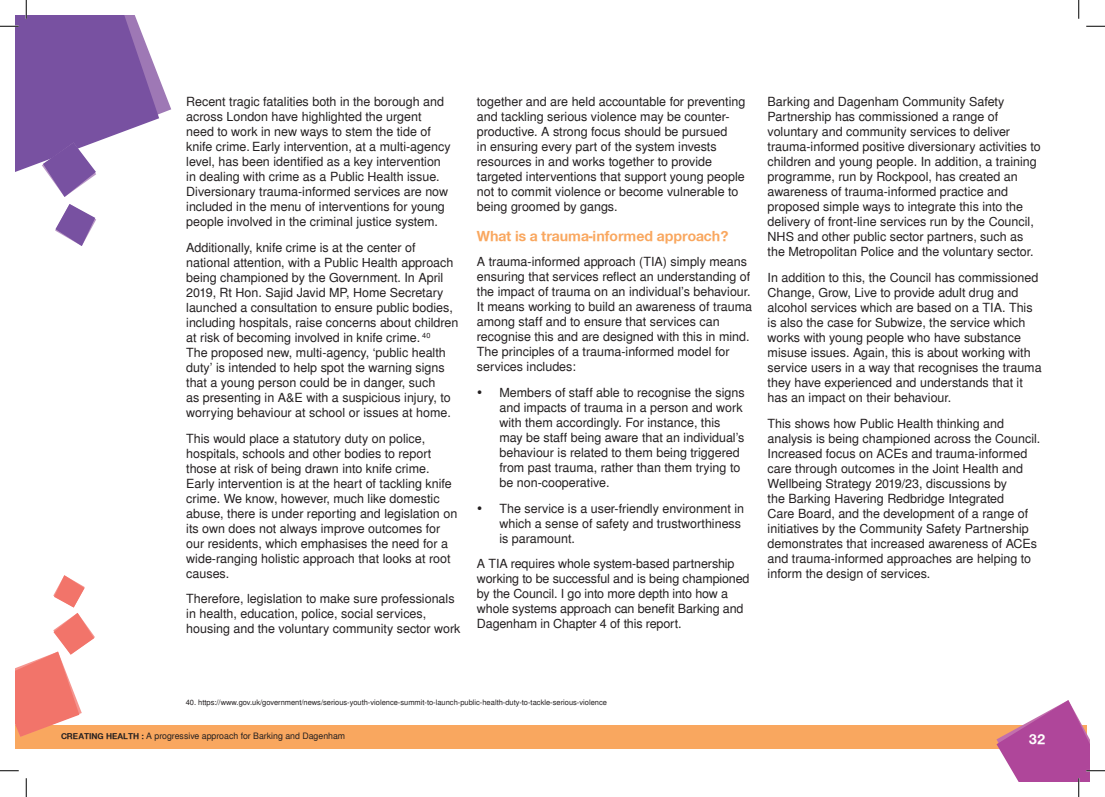
<style>
.page{position:relative;width:1105px;height:797px;background:#fff}
.page>*{position:absolute;margin:0;border:0;box-sizing:border-box;transform-origin:0 0}
.t1{font:15px "Nimbus Sans Novus T Bold";color:#f9a75f}
.t2{font:15px "Nimbus Sans Novus T Bold";color:#fff}
.t3{font:12.5px/15px "Nimbus San L";color:#231f20}
.t4{font:8.75px "Nimbus San L";color:#231f20}
.t5{font:7.5px "Nimbus San L";color:#231f20}
.s1{font-family:"Nimbus Sans Novus T Bold"}
</style>
<div class="page">
<div style="left:16px;top:725px;width:1071px;height:23px;background:#f9a75f"></div>
<svg style="left:16px;top:613px;width:79px;height:123px"></svg>
<svg style="left:53px;top:575px;width:32px;height:32px"></svg>
<svg style="left:1086px;top:25px;width:19px;height:2px"></svg>
<svg style="left:0;top:770px;width:19px;height:1px"></svg>
<svg style="left:0;top:0;width:171px;height:246px"></svg>
<svg style="left:25px;top:778px;width:2px;height:19px"></svg>
<svg style="left:1078px;top:0;width:1px;height:19px"></svg>
<svg style="left:996px;top:700px;width:109px;height:97px"></svg>
<p class="t3" style="left:186px;top:94px;width:266px">Recent tragic fatalities both in the borough and across London have highlighted the urgent need to work in new ways to stem the tide of knife crime. Early intervention, at a multi-agency level, has been identified as a key intervention in dealing with crime as a Public Health issue.<br>Diversionary trauma-informed services are now included in the menu of interventions for young people involved in the criminal justice system.</p>
<p class="t3" style="left:186px;top:240px;width:274px">Additionally, knife crime is at the center of national attention, with a Public Health approach being championed by the Government. In April 2019, Rt Hon. Sajid Javid MP, Home Secretary launched a consultation to ensure public bodies, including hospitals, raise concerns about children at risk of becoming involved in knife crime. <sup>40<br></sup>The proposed new, multi-agency, ‘public health duty’ is intended to help spot the warning signs that a young person could be in danger, such<br>as presenting in A&amp;E with a suspicious injury, to worrying behaviour at school or issues at home.</p>
<p class="t3" style="left:186px;top:430px;width:272px">This would place a statutory duty on police, hospitals, schools and other bodies to report those at risk of being drawn into knife crime.<br>Early intervention is at the heart of tackling knife crime. We know, however, much like domestic abuse, there is under reporting and legislation on its own does not always improve outcomes for our residents, which emphasises the need for a wide-ranging holistic approach that looks at root causes.</p>
<p class="t3" style="left:186px;top:591px;width:276px">Therefore, legislation to make sure professionals in health, education, police, social services, housing and the voluntary community sector work</p>
<p class="t3" style="left:477px;top:94px;width:270px">together and are held accountable for preventing and tackling serious violence may be counter&shy;productive. A strong focus should be pursued<br>in ensuring every part of the system invests resources in and works together to provide targeted interventions that support young people not to commit violence or become vulnerable to being groomed by gangs.</p>
<p class="t1" style="left:477px;top:227px;width:253px">What is a trauma-informed approach?</p>
<p class="t3" style="left:477px;top:254px;width:277px">A trauma-informed approach (TIA) simply means ensuring that services reflect an understanding of the impact of trauma on an individual’s behaviour.<br>It means working to build an awareness of trauma among staff and to ensure that services can recognise this and are designed with this in mind.<br>The principles of a trauma-informed model for services includes:</p>
<p class="t3" style="left:499px;top:385px;width:247px;text-indent:-22px">• Members of staff able to recognise the signs and impacts of trauma in a person and work with them accordingly. For instance, this may be staff being aware that an individual’s behaviour is related to them being triggered from past trauma, rather than them trying to be non-cooperative.</p>
<p class="t3" style="left:499px;top:500px;width:246px;text-indent:-22px">• The service is a user-friendly environment in which a sense of safety and trustworthiness is paramount.</p>
<p class="t3" style="left:477px;top:556px;width:274px">A TIA requires whole system-based partnership working to be successful and is being championed by the Council. I go into more depth into how a whole systems approach can benefit Barking and Dagenham in Chapter 4 of this report.</p>
<p class="t3" style="left:768px;top:94px;width:275px">Barking and Dagenham Community Safety Partnership has commissioned a range of voluntary and community services to deliver trauma-informed positive diversionary activities to children and young people. In addition, a training programme, run by Rockpool, has created an awareness of trauma-informed practice and proposed simple ways to integrate this into the delivery of front-line services run by the Council, NHS and other public sector partners, such as the Metropolitan Police and the voluntary sector.</p>
<p class="t3" style="left:768px;top:270px;width:276px">In addition to this, the Council has commissioned Change, Grow, Live to provide adult drug and alcohol services which are based on a TIA. This is also the case for Subwize, the service which works with young people who have substance misuse issues. Again, this is about working with service users in a way that recognises the trauma they have experienced and understands that it has an impact on their behaviour.</p>
<p class="t3" style="left:768px;top:415px;width:274px">This shows how Public Health thinking and analysis is being championed across the Council.<br>Increased focus on ACEs and trauma-informed care through outcomes in the Joint Health and Wellbeing Strategy 2019/23, discussions by<br>the Barking Havering Redbridge Integrated<br>Care Board, and the development of a range of initiatives by the Community Safety Partnership demonstrates that increased awareness of ACEs and trauma-informed approaches are helping to inform the design of services.</p>
<p class="t5" style="left:186px;top:697px;width:423px">40. https://www.gov.uk/government/news/serious-youth-violence-summit-to-launch-public-health-duty-to-tackle-serious-violence</p>
<p class="t4" style="left:61px;top:731px;width:286px"><span class="s1">CREATING HEALTH :</span> A progressive approach for Barking and Dagenham</p>
<p class="t2" style="left:1029px;top:730px;width:18px">32</p>
</div>
